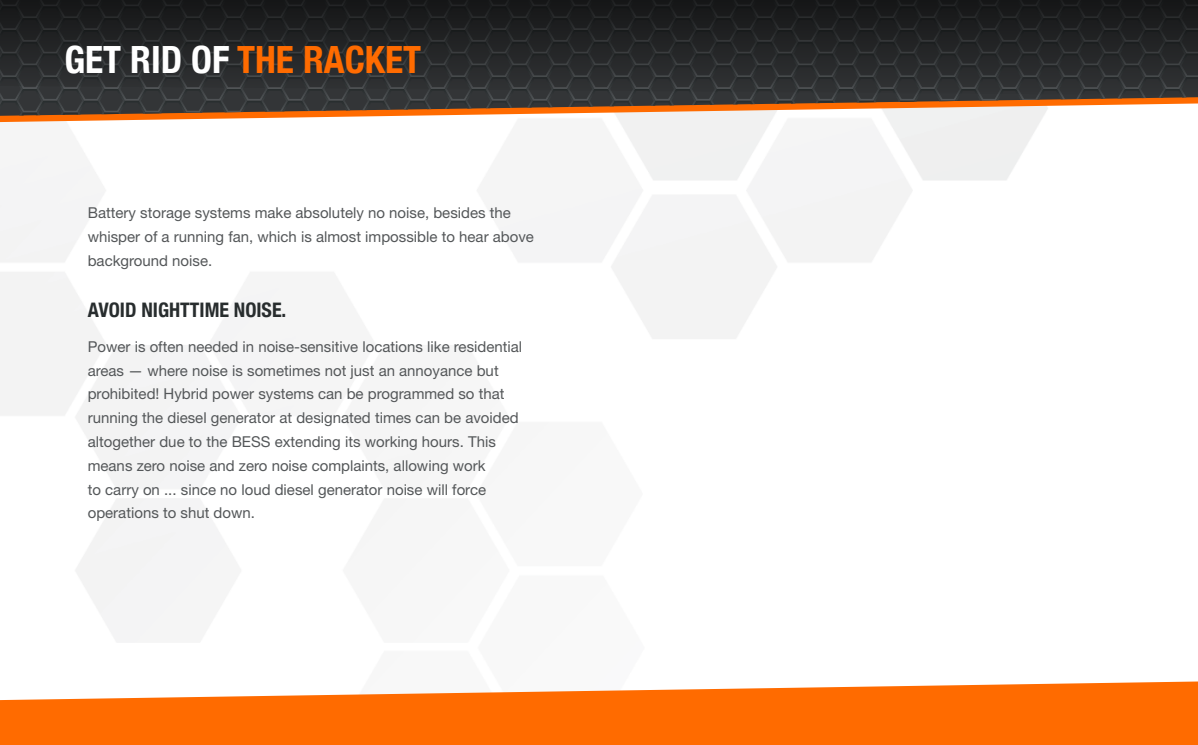
<style>
.page{position:relative;width:1198px;height:745px;background:#fff}
.page>*{position:absolute;margin:0;border:0;box-sizing:border-box;transform-origin:0 0}
.t1{font:700 condensed 37.5px "Helvetica Neue";color:#ff6b00}
.Orange_Bullets{font:700 condensed 20px "Helvetica Neue";color:#282d2e}
.Orange_Bullets-2{font:15px/23.8px "Helvetica Neue LT Std";color:#545759}
.s1{color:#fff}
</style>
<div class="page">
<svg style="left:0;top:681px;width:1198px;height:63px;background:#fe8127"></svg>
<svg style="left:0;top:116px;width:1044px;height:6px"></svg>
<svg style="left:0;top:96px;width:1198px;height:20px"></svg>
<svg style="left:0;top:0;width:1198px;height:96px;background:#252728"></svg>
<p class="t1" style="left:64px;top:28px;width:358px"><span class="s1">GET RID OF</span> THE RACKET</p>
<p class="Orange_Bullets-2" style="left:88px;top:200px;width:448px">Battery storage systems make absolutely no noise, besides the whisper of a running fan, which is almost impossible to hear above background noise.</p>
<p class="Orange_Bullets" style="left:88px;top:293px;width:200px">AVOID NIGHTTIME NOISE.</p>
<p class="Orange_Bullets-2" style="left:88px;top:334px;width:436px">Power is often needed in noise-sensitive locations like residential areas — where noise is sometimes not just an annoyance but prohibited! Hybrid power systems can be programmed so that running the diesel generator at designated times can be avoided altogether due to the BESS extending its working hours. This means zero noise and zero noise complaints, allowing work<br>to carry on ... since no loud diesel generator noise will force operations to shut down.</p>
</div>
